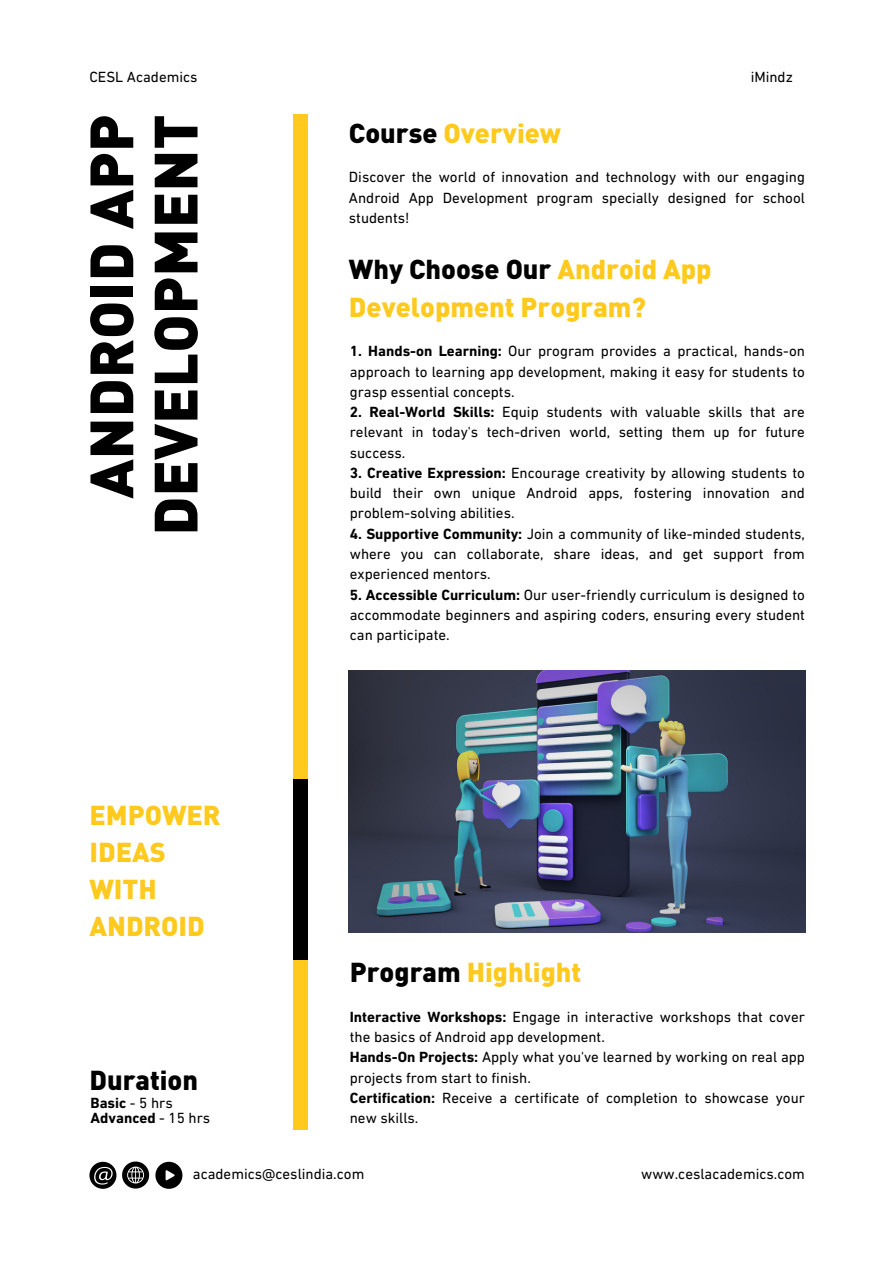
<style>
.page{position:relative;width:894px;height:1264px;background:#fff}
.page>*{position:absolute;margin:0;border:0;box-sizing:border-box;transform-origin:0 0}
.t1{font:900 60px/64.2px "DIN Pro";color:#000;text-align:right}
.t2{font:900 27px/37.2px "DIN Pro";color:#ffc91d}
.t3{font:900 27px "DIN Pro";color:#000}
.t4{font:15px/20.2px "DIN Next LT Pro";color:#000;text-align:justify}
.t5{font:700 15px "DIN Next LT Pro";color:#000}
.s1{font-weight:400}
.s2{color:#000}
.s3{font-weight:700}
</style>
<div class="page">
<img style="left:349px;top:670px;width:456px;height:262px">
<div style="left:293px;top:114px;width:15px;height:1015px;background:#ffc91d"></div>
<div style="left:293px;top:779px;width:15px;height:180px;background:#000"></div>
<svg style="left:89px;top:1161px;width:27px;height:27px"></svg>
<svg style="left:122px;top:1161px;width:27px;height:27px"></svg>
<svg style="left:155px;top:1161px;width:27px;height:27px"></svg>
<p class="t4" style="left:89px;top:68px;width:110px">CESL Academics</p>
<p class="t4" style="left:750px;top:68px;width:44px">iMindz</p>
<p class="t1" style="left:76px;top:535px;width:423px;rotate:-90deg">ANDROID APP<br>DEVELOPMENT</p>
<p class="t2" style="left:89px;top:794px;width:133px">EMPOWER</p>
<p class="t2" style="left:89px;top:832px;width:78px">IDEAS</p>
<p class="t2" style="left:89px;top:869px;width:69px">WITH</p>
<p class="t2" style="left:89px;top:906px;width:117px">ANDROID</p>
<p class="t3" style="left:89px;top:1062px;width:110px">Duration</p>
<p class="t5" style="left:90px;top:1096px;width:84px">Basic <span class="s1">- 5 hrs</span></p>
<p class="t5" style="left:90px;top:1111px;width:121px">Advanced <span class="s1">- 15 hrs</span></p>
<p class="t2" style="left:349px;top:113px;width:213px"><span class="s2">Course</span> Overview</p>
<p class="t4" style="left:349px;top:168px;width:457px">Discover the world of innovation and technology with our engaging Android App Development program specially designed for school students!</p>
<p class="t2" style="left:349px;top:250px;width:364px"><span class="s2">Why Choose Our</span> Android App<br>Development Program?</p>
<p class="t4" style="left:350px;top:342px;width:456px"><span class="s3">1. Hands-on Learning:</span> Our program provides a practical, hands-on approach to learning app development, making it easy for students to grasp essential concepts.</p>
<p class="t4" style="left:350px;top:403px;width:456px"><span class="s3">2. Real-World Skills:</span> Equip students with valuable skills that are relevant in today's tech-driven world, setting them up for future success.</p>
<p class="t4" style="left:350px;top:464px;width:456px"><span class="s3">3. Creative Expression:</span> Encourage creativity by allowing students to build their own unique Android apps, fostering innovation and problem-solving abilities.</p>
<p class="t4" style="left:350px;top:525px;width:456px"><span class="s3">4. Supportive Community:</span> Join a community of like-minded students, where you can collaborate, share ideas, and get support from experienced mentors.</p>
<p class="t4" style="left:350px;top:585px;width:456px"><span class="s3">5. Accessible Curriculum:</span> Our user-friendly curriculum is designed to accommodate beginners and aspiring coders, ensuring every student can participate.</p>
<p class="t2" style="left:350px;top:952px;width:233px"><span class="s2">Program</span> Highlight</p>
<p class="t4" style="left:350px;top:1007px;width:456px"><span class="s3">Interactive Workshops:</span> Engage in interactive workshops that cover the basics of Android app development.</p>
<p class="t4" style="left:350px;top:1048px;width:456px"><span class="s3">Hands-On Projects:</span> Apply what you've learned by working on real app projects from start to finish.</p>
<p class="t4" style="left:350px;top:1089px;width:456px"><span class="s3">Certification:</span> Receive a certificate of completion to showcase your new skills.</p>
<p class="t4" style="left:193px;top:1165px;width:173px">academics@ceslindia.com</p>
<p class="t4" style="left:641px;top:1165px;width:165px">www.ceslacademics.com</p>
</div>
